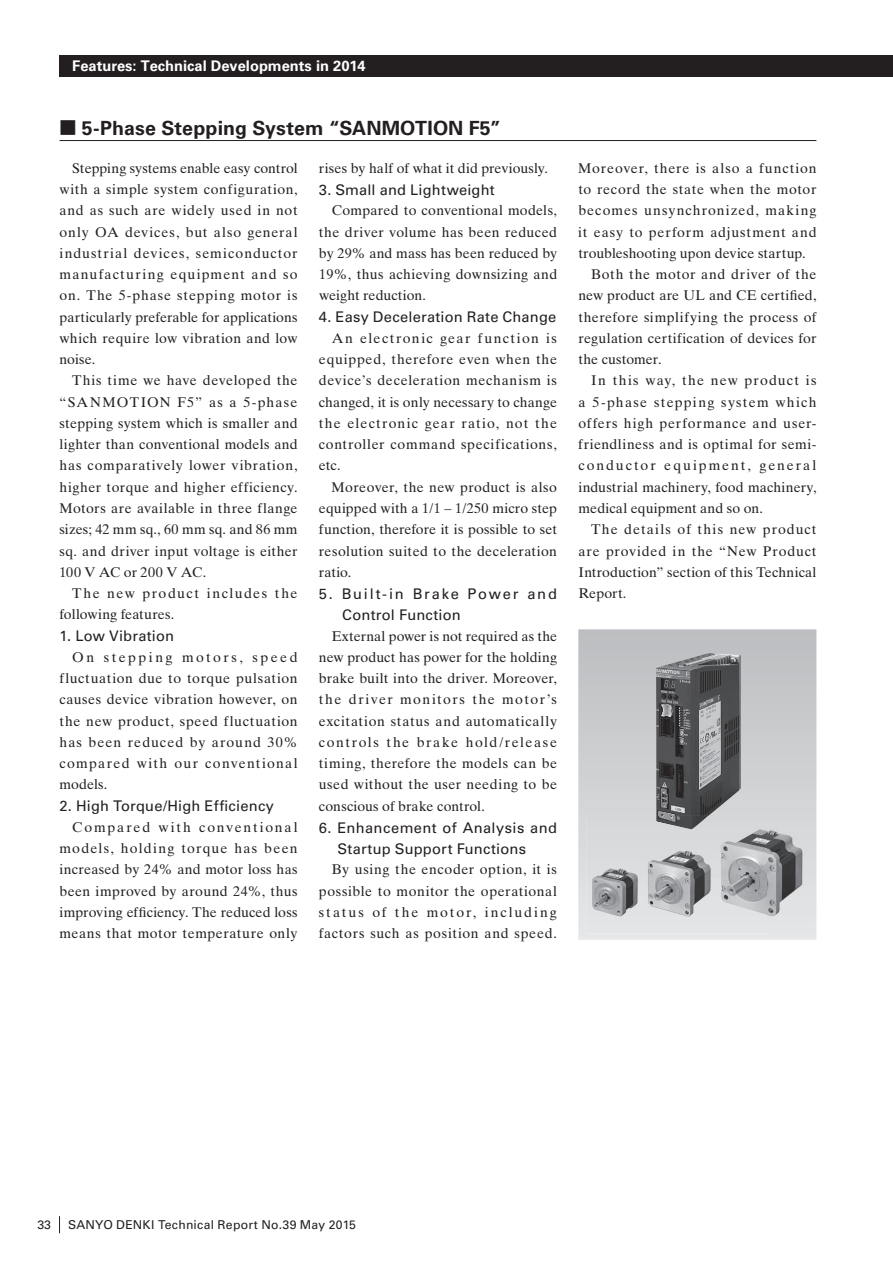
<style>
.page{position:relative;width:893px;height:1263px;background:#fff}
.page>*{position:absolute;margin:0;border:0;box-sizing:border-box;transform-origin:0 0}
.t1{font:700 19.5px "Univers";letter-spacing:.005em;color:#231f20}
.t2{font:14.7px/21.3px "Univers";letter-spacing:.015em;color:#231f20}
.t3{font:14.7px/21.3px "Univers";letter-spacing:.115em;color:#231f20}
.t4{font:700 14.7px "Univers";color:#fff}
.t5{font:14.1px/21.3px "Times Ten";letter-spacing:.035em;color:#231f20;text-align:justify}
.t6{font:14.1px "Times Ten";letter-spacing:.005em;color:#231f20}
.t7{font:14.1px "Times Ten";letter-spacing:.015em;color:#231f20}
.t8{font:14.1px "Times Ten";letter-spacing:.06em;color:#231f20}
.t9{font:14.1px "Times Ten";letter-spacing:.08em;color:#231f20}
.t10{font:14.1px/21.3px "Times Ten";letter-spacing:.095em;color:#231f20}
.t11{font:14.1px "Times Ten";letter-spacing:.01em;color:#231f20}
.t12{font:14.1px "Times Ten";letter-spacing:.055em;color:#231f20}
.t13{font:14.1px "Times Ten";letter-spacing:.065em;color:#231f20}
.t14{font:14.1px "Times Ten";letter-spacing:.09em;color:#231f20}
.t15{font:14.1px "Times Ten";letter-spacing:.135em;color:#231f20}
.t16{font:14.1px "Times Ten";letter-spacing:.075em;color:#231f20}
.t17{font:12.15px "Univers";letter-spacing:.015em;color:#231f20}
.s1{font-family:"Shin Go Pro";font-size:16.95px}
</style>
<div class="page">
<svg style="left:59px;top:1216px;width:1px;height:17px"></svg>
<svg style="left:578px;top:629px;width:238px;height:311px;background:#cacbce"></svg>
<img style="left:656px;top:653px;width:85px;height:163px">
<img style="left:587px;top:816px;width:226px;height:117px">
<img style="left:656px;top:816px;width:52px;height:13px">
<hr style="left:60px;top:140px;width:756px;height:1px;background:#231f20">
<div style="left:60px;top:55px;width:833px;height:22px;background:#231f20"></div>
<p class="t4" style="left:72px;top:58px;width:295px">Features: Technical Developments in 2014</p>
<h1 class="t1" style="left:60px;top:117px;width:443px"><span class="s1">■</span> 5-Phase Stepping System “SANMOTION F5”</h1>
<p class="t5" style="left:60px;top:157px;width:240px;text-indent:13px">Stepping systems enable easy control with a simple system configuration, and as such are widely used in not only OA devices, but also general industrial devices, semiconductor manufacturing equipment and so on. The 5-phase stepping motor is particularly preferable for applications which require low vibration and low noise.</p>
<p class="t5" style="left:59px;top:370px;width:240px;text-indent:13px">This time we have developed the “SANMOTION F5” as a 5-phase stepping system which is smaller and lighter than conventional models and has comparatively lower vibration, higher torque and higher efficiency.<br>Motors are available in three flange sizes; 42 mm sq., 60 mm sq. and 86 mm sq. and driver input voltage is either 100 V AC or 200 V AC.</p>
<p class="t10" style="left:59px;top:582px;width:240px;text-indent:13px">The new product includes the following features.</p>
<p class="t2" style="left:60px;top:625px;width:116px">1. Low Vibration</p>
<p class="t5" style="left:60px;top:646px;width:240px;text-indent:13px">On stepping motors, speed fluctuation due to torque pulsation causes device vibration however, on the new product, speed fluctuation has been reduced by around 30% compared with our conventional models.</p>
<p class="t2" style="left:60px;top:795px;width:216px">2. High Torque/High Efficiency</p>
<p class="t5" style="left:59px;top:816px;width:240px;text-indent:13px">Compared with conventional models, holding torque has been increased by 24% and motor loss has been improved by around 24%, thus improving efficiency. The reduced loss means that motor temperature only</p>
<p class="t6" style="left:319px;top:160px;width:230px">rises by half of what it did previously.</p>
<p class="t2" style="left:319px;top:179px;width:177px">3. Small and Lightweight</p>
<p class="t5" style="left:319px;top:200px;width:240px;text-indent:13px">Compared to conventional models, the driver volume has been reduced by 29% and mass has been reduced by 19%, thus achieving downsizing and weight reduction.</p>
<p class="t2" style="left:319px;top:306px;width:239px">4. Easy Deceleration Rate Change</p>
<p class="t5" style="left:319px;top:327px;width:240px;text-indent:13px">An electronic gear function is equipped, therefore even when the device’s deceleration mechanism is changed, it is only necessary to change the electronic gear ratio, not the controller command specifications, etc.</p>
<p class="t5" style="left:319px;top:476px;width:240px;text-indent:13px">Moreover, the new product is also equipped with a 1/1 – 1/250 micro step function, therefore it is possible to set resolution suited to the deceleration ratio.</p>
<p class="t3" style="left:342px;top:583px;width:216px;text-indent:-23px">5. Built-in Brake Power and<br>Control Function</p>
<p class="t5" style="left:319px;top:625px;width:240px;text-indent:13px">External power is not required as the new product has power for the holding brake built into the driver. Moreover, the driver monitors the motor’s excitation status and automatically controls the brake hold/release timing, therefore the models can be used without the user needing to be conscious of brake control.</p>
<p class="t2" style="left:338px;top:817px;width:221px;text-indent:-19px">6. Enhancement of Analysis and<br>Startup Support Functions</p>
<p class="t5" style="left:319px;top:859px;width:240px;text-indent:13px">By using the encoder option, it is possible to monitor the operational status of the motor, including factors such as position and speed.</p>
<p class="t12" style="left:578px;top:160px;width:240px">Moreover, there is also a function</p>
<p class="t5" style="left:578px;top:179px;width:240px">to record the state when the motor</p>
<p class="t9" style="left:578px;top:202px;width:240px">becomes unsynchronized, making</p>
<p class="t8" style="left:578px;top:223px;width:240px">it easy to perform adjustment and</p>
<p class="t6" style="left:578px;top:245px;width:229px">troubleshooting upon device startup.</p>
<p class="t5" style="left:591px;top:264px;width:227px">Both the motor and driver of the</p>
<p class="t7" style="left:578px;top:287px;width:240px">new product are UL and CE certified,</p>
<p class="t5" style="left:578px;top:306px;width:240px">therefore simplifying the process of</p>
<p class="t7" style="left:578px;top:330px;width:240px">regulation certification of devices for</p>
<p class="t6" style="left:578px;top:351px;width:85px">the customer.</p>
<p class="t9" style="left:591px;top:372px;width:227px">In this way, the new product is</p>
<p class="t14" style="left:578px;top:393px;width:240px">a 5-phase stepping system which</p>
<p class="t13" style="left:578px;top:415px;width:239px">offers high performance and user-</p>
<p class="t5" style="left:578px;top:434px;width:240px">friendliness and is optimal for semi-</p>
<p class="t15" style="left:578px;top:457px;width:240px">conductor equipment, general</p>
<p class="t11" style="left:578px;top:479px;width:240px">industrial machinery, food machinery,</p>
<p class="t6" style="left:578px;top:500px;width:186px">medical equipment and so on.</p>
<p class="t16" style="left:591px;top:521px;width:227px">The details of this new product</p>
<p class="t8" style="left:578px;top:542px;width:240px">are provided in the “New Product</p>
<p class="t7" style="left:578px;top:564px;width:240px">Introduction” section of this Technical</p>
<p class="t5" style="left:578px;top:582px;width:50px">Report.</p>
<p class="t17" style="left:37px;top:1218px;width:15px">33</p>
<p class="t17" style="left:68px;top:1218px;width:289px">SANYO DENKI Technical Report No.39 May 2015</p>
</div>
